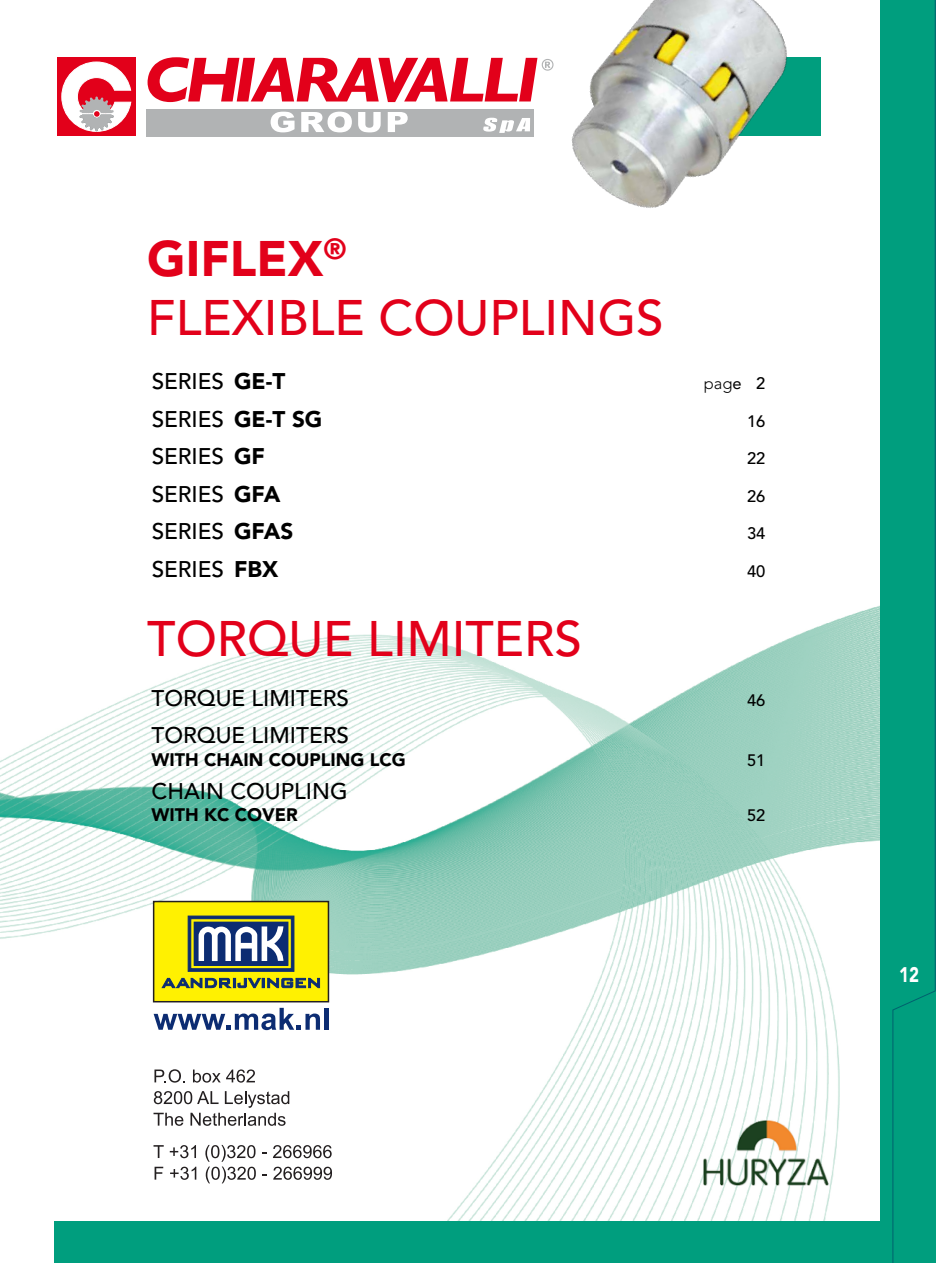
<style>
.page{position:relative;width:936px;height:1263px;background:#fff}
.page>*{position:absolute;margin:0;border:0;box-sizing:border-box;transform-origin:0 0}
.t1{font:500 49.5px/59.4px "Avenir LT Std";color:#e2001a}
.t2{font:500 22.5px "Avenir LT Std";color:#000}
.t3{font:900 21px "Avenir LT Std";color:#fff;scale:.8 1}
.t4{font:900 18px "Avenir LT Std";color:#000}
.t5{font:500 16.5px "Avenir LT Std";color:#000}
.t6{font:300 16.5px "Avenir LT Std";color:#000}
.s1{font-weight:900}
.s2{font-weight:400}
.s3{font-weight:500}
</style>
<div class="page">
<img style="left:0;top:605px;width:880px;height:658px">
<div style="left:55px;top:1222px;width:880px;height:41px;background:#009e7e"></div>
<div style="left:57px;top:58px;width:78px;height:78px;background:#e2001a"></div>
<svg style="left:61px;top:61px;width:71px;height:71px"></svg>
<div style="left:146px;top:109px;width:387px;height:27px;background:#b1b3b4"></div>
<svg style="left:147px;top:57px;width:349px;height:45px"></svg>
<svg style="left:483px;top:118px;width:13px;height:14px"></svg>
<svg style="left:270px;top:112px;width:24px;height:20px"></svg>
<svg style="left:301px;top:112px;width:51px;height:20px"></svg>
<svg style="left:358px;top:112px;width:22px;height:20px"></svg>
<svg style="left:388px;top:112px;width:19px;height:20px"></svg>
<div style="left:880px;top:0;width:55px;height:1263px;background:#009e7e"></div>
<img style="left:496px;top:0;width:325px;height:208px">
<svg style="left:892px;top:0;width:43px;height:1263px"></svg>
<div style="left:154px;top:901px;width:174px;height:101px;background:#fff101"></div>
<div style="left:153px;top:901px;width:176px;height:101px;border:2px solid #231f20"></div>
<svg style="left:154px;top:1008px;width:166px;height:22px"></svg>
<hr style="left:324px;top:1008px;width:4px;height:22px;background:#0c2c72">
<svg style="left:162px;top:978px;width:158px;height:10px"></svg>
<svg style="left:188px;top:916px;width:106px;height:55px;background:#677989"></svg>
<svg style="left:154px;top:1069px;width:31px;height:14px"></svg>
<svg style="left:193px;top:1069px;width:62px;height:14px"></svg>
<svg style="left:153px;top:1091px;width:136px;height:35px"></svg>
<svg style="left:153px;top:1145px;width:11px;height:13px"></svg>
<svg style="left:170px;top:1145px;width:26px;height:13px"></svg>
<svg style="left:273px;top:1145px;width:58px;height:13px"></svg>
<svg style="left:154px;top:1167px;width:9px;height:12px"></svg>
<svg style="left:170px;top:1167px;width:26px;height:13px"></svg>
<svg style="left:205px;top:1145px;width:51px;height:38px"></svg>
<svg style="left:273px;top:1167px;width:59px;height:13px"></svg>
<img style="left:702px;top:1120px;width:128px;height:65px">
<h1 class="t1" style="left:147px;top:230px;width:518px"><span class="s1">GIFLEX</span><sup>®<br></sup>FLEXIBLE COUPLINGS</h1>
<p class="t2" style="left:151px;top:368px;width:135px">SERIES <span class="s1">GE-T</span></p>
<p class="t6" style="left:703px;top:374px;width:63px">pag<span class="s2">e</span> <span class="s3">2</span></p>
<p class="t2" style="left:151px;top:406px;width:172px">SERIES <span class="s1">GE-T SG</span></p>
<p class="t5" style="left:747px;top:411px;width:20px">16</p>
<p class="t2" style="left:151px;top:443px;width:115px">SERIES <span class="s1">GF</span></p>
<p class="t5" style="left:747px;top:449px;width:20px">22</p>
<p class="t2" style="left:151px;top:481px;width:130px">SERIES <span class="s1">GFA</span></p>
<p class="t5" style="left:747px;top:486px;width:20px">26</p>
<p class="t2" style="left:151px;top:518px;width:143px">SERIES <span class="s1">GFAS</span></p>
<p class="t5" style="left:747px;top:524px;width:20px">34</p>
<p class="t2" style="left:151px;top:556px;width:128px">SERIES <span class="s1">FBX</span></p>
<p class="t5" style="left:747px;top:561px;width:20px">40</p>
<h1 class="t1" style="left:147px;top:610px;width:436px">TORQUE LIMITERS</h1>
<p class="t2" style="left:151px;top:685px;width:199px">TORQUE LIMITERS</p>
<p class="t5" style="left:747px;top:691px;width:20px">46</p>
<p class="t2" style="left:151px;top:723px;width:199px">TORQUE LIMITERS</p>
<p class="t4" style="left:151px;top:749px;width:256px">WITH CHAIN COUPLING LCG</p>
<p class="t5" style="left:747px;top:751px;width:20px">51</p>
<p class="t2" style="left:151px;top:778px;width:197px">CHAIN COUPLING</p>
<p class="t4" style="left:151px;top:804px;width:148px">WITH KC COVER</p>
<p class="t5" style="left:747px;top:806px;width:20px">52</p>
<p class="t3" style="left:899px;top:962px;width:26px">12</p>
</div>
